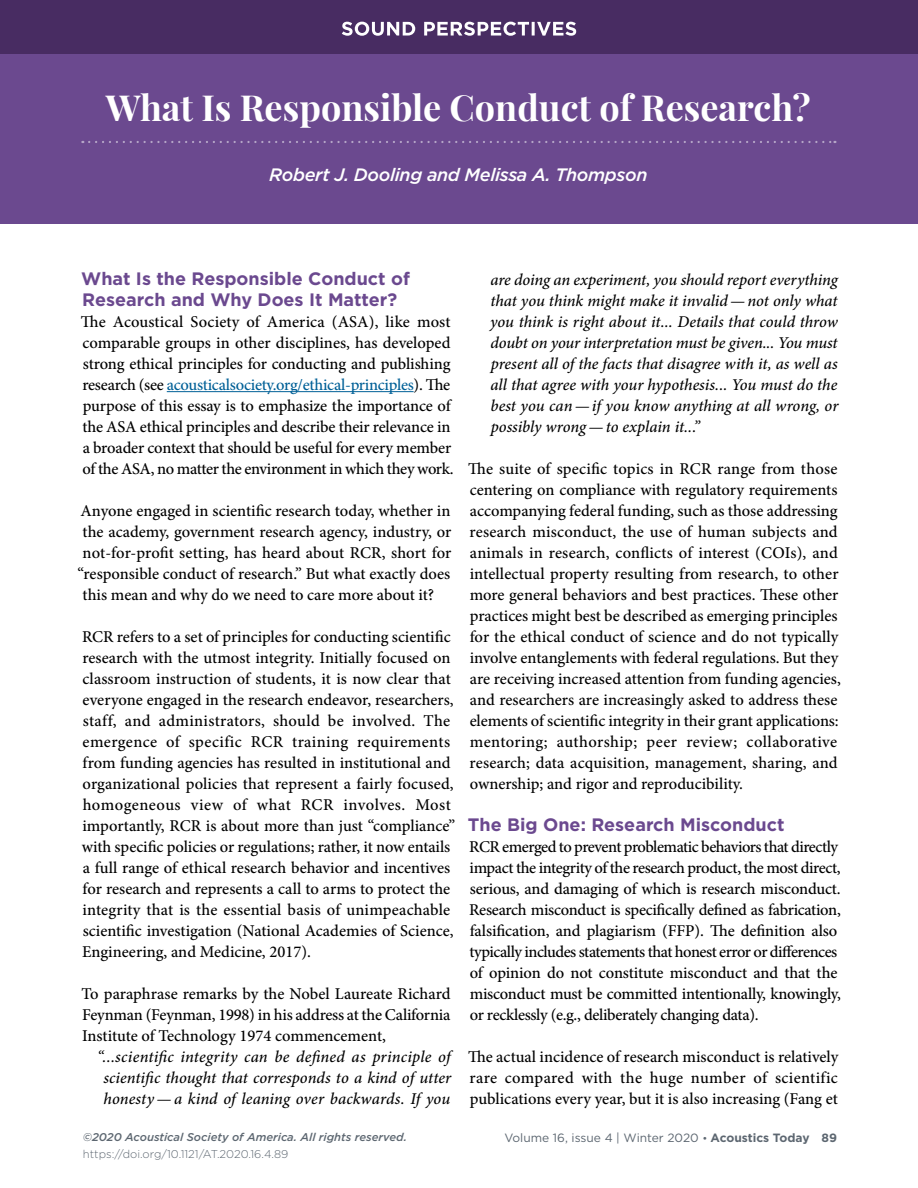
<style>
.page{position:relative;width:918px;height:1188px;background:#fff}
.page>*{position:absolute;margin:0;border:0;box-sizing:border-box;transform-origin:0 0}
.t1{font:700 36px "Playfair Display";color:#fff}
.t2{font:700 18px/21px "Gotham";color:#6b498f}
.t3{font:italic 500 18px "Gotham";letter-spacing:-.02em;color:#fff}
.t4{font:500 16.5px/21px "Minion Pro";letter-spacing:-.005em;color:#000}
.t5{font:italic 500 16.5px/21px "Minion Pro";color:#000;text-align:center}
.t6{font:12px "Gotham";color:#5d6771}
.t7{font:italic 500 11.25px "Gotham";color:#5d6771}
.t8{font:300 11.25px "Gotham";color:#5d6771}
.s1{color:#006097}
.s2{font-size:10.5px}
.s3{font-weight:700}
</style>
<div class="page">
<div style="left:0;top:0;width:918px;height:56px;background:#482c62"></div>
<svg style="left:342px;top:22px;width:234px;height:14px"></svg>
<div style="left:0;top:54px;width:918px;height:170px;background:#6b498f"></div>
<hr style="left:167px;top:391px;width:247px;height:1px;background:#006097">
<svg style="left:89px;top:141px;width:746px;height:2px"></svg>
<h1 class="t1" style="left:106px;top:84px;width:706px">What Is Responsible Conduct of Research?</h1>
<p class="t3" style="left:269px;top:163px;width:380px">Robert J. Dooling and Melissa A. Thompson</p>
<p class="t2" style="left:81px;top:268px;width:330px">What Is the Responsible Conduct of<br>Research and Why Does It Matter?</p>
<p class="t4" style="left:81px;top:311px;width:374px">The Acoustical Society of America (ASA), like most comparable groups in other disciplines, has developed strong ethical principles for conducting and publishing research (see <span class="s1">acousticalsociety.org/ethical-principles</span>). The purpose of this essay is to emphasize the importance of the ASA ethical principles and describe their relevance in a broader context that should be useful for every member of the ASA, no matter the environment in which they work.</p>
<p class="t4" style="left:81px;top:500px;width:371px">Anyone engaged in scientific research today, whether in</p>
<p class="t4" style="left:82px;top:521px;width:370px">the academy, government research agency, industry, or</p>
<p class="t4" style="left:83px;top:542px;width:370px">not-for-profit setting, has heard about RCR, short for</p>
<p class="t4" style="left:77px;top:563px;width:374px">“responsible conduct of research.” But what exactly does</p>
<p class="t4" style="left:82px;top:584px;width:353px">this mean and why do we need to care more about it?</p>
<p class="t4" style="left:82px;top:626px;width:375px">RCR refers to a set of principles for conducting scientific research with the utmost integrity. Initially focused on classroom instruction of students, it is now clear that everyone engaged in the research endeavor, researchers, staff, and administrators, should be involved. The emergence of specific RCR training requirements from funding agencies has resulted in institutional and organizational policies that represent a fairly focused, homogeneous view of what RCR involves. Most importantly, RCR is about more than just “compliance” with specific policies or regulations; rather, it now entails a full range of ethical research behavior and incentives for research and represents a call to arms to protect the integrity that is the essential basis of unimpeachable scientific investigation (National Academies of Science, Engineering, and Medicine, 2017).</p>
<p class="t4" style="left:82px;top:983px;width:370px;text-align:justify">To paraphrase remarks by the Nobel Laureate Richard Feynman (Feynman, 1998) in his address at the California Institute of Technology 1974 commencement,</p>
<p class="t5" style="left:97px;top:1046px;width:356px">“...scientific integrity can be defined as principle of scientific thought that corresponds to a kind of utter honesty—a kind of leaning over backwards. If you</p>
<p class="t7" style="left:83px;top:1130px;width:326px">©2020 Acoustical Society of America. All rights reserved.</p>
<p class="t8" style="left:83px;top:1147px;width:207px">https://doi.org/10.1121/AT.2020.16.4.89</p>
<p class="t5" style="left:490px;top:269px;width:350px;text-align:justify">are doing an experiment, you should report everything that you think might make it invalid—not only what you think is right about it... Details that could throw doubt on your interpretation must be given... You must present all of the facts that disagree with it, as well as all that agree with your hypothesis... You must do the best you can—if you know anything at all wrong, or possibly wrong—to explain it...”</p>
<p class="t4" style="left:468px;top:458px;width:374px">The suite of specific topics in RCR range from those centering on compliance with regulatory requirements accompanying federal funding, such as those addressing research misconduct, the use of human subjects and animals in research, conflicts of interest (COIs), and intellectual property resulting from research, to other more general behaviors and best practices. These other practices might best be described as emerging principles for the ethical conduct of science and do not typically involve entanglements with federal regulations. But they are receiving increased attention from funding agencies, and researchers are increasingly asked to address these elements of scientific integrity in their grant applications: mentoring; authorship; peer review; collaborative research; data acquisition, management, sharing, and ownership; and rigor and reproducibility.</p>
<p class="t2" style="left:468px;top:814px;width:318px">The Big One: Research Misconduct</p>
<p class="t4" style="left:469px;top:836px;width:373px">RCR emerged to prevent problematic behaviors that directly impact the integrity of the research product, the most direct, serious, and damaging of which is research misconduct.<br>Research misconduct is specifically defined as fabrication, falsification, and plagiarism (FFP). The definition also typically includes statements that honest error or differences of opinion do not constitute misconduct and that the misconduct must be committed intentionally, knowingly, or recklessly (e.g., deliberately changing data).</p>
<p class="t4" style="left:468px;top:1046px;width:372px;text-align:justify">The actual incidence of research misconduct is relatively rare compared with the huge number of scientific publications every year, but it is also increasing (Fang et</p>
<p class="t6" style="left:504px;top:1130px;width:334px">Volume 16, issue 4 | Winter 2020 <span class="s2">•</span> <span class="s3">Acoustics Today 89</span></p>
</div>
